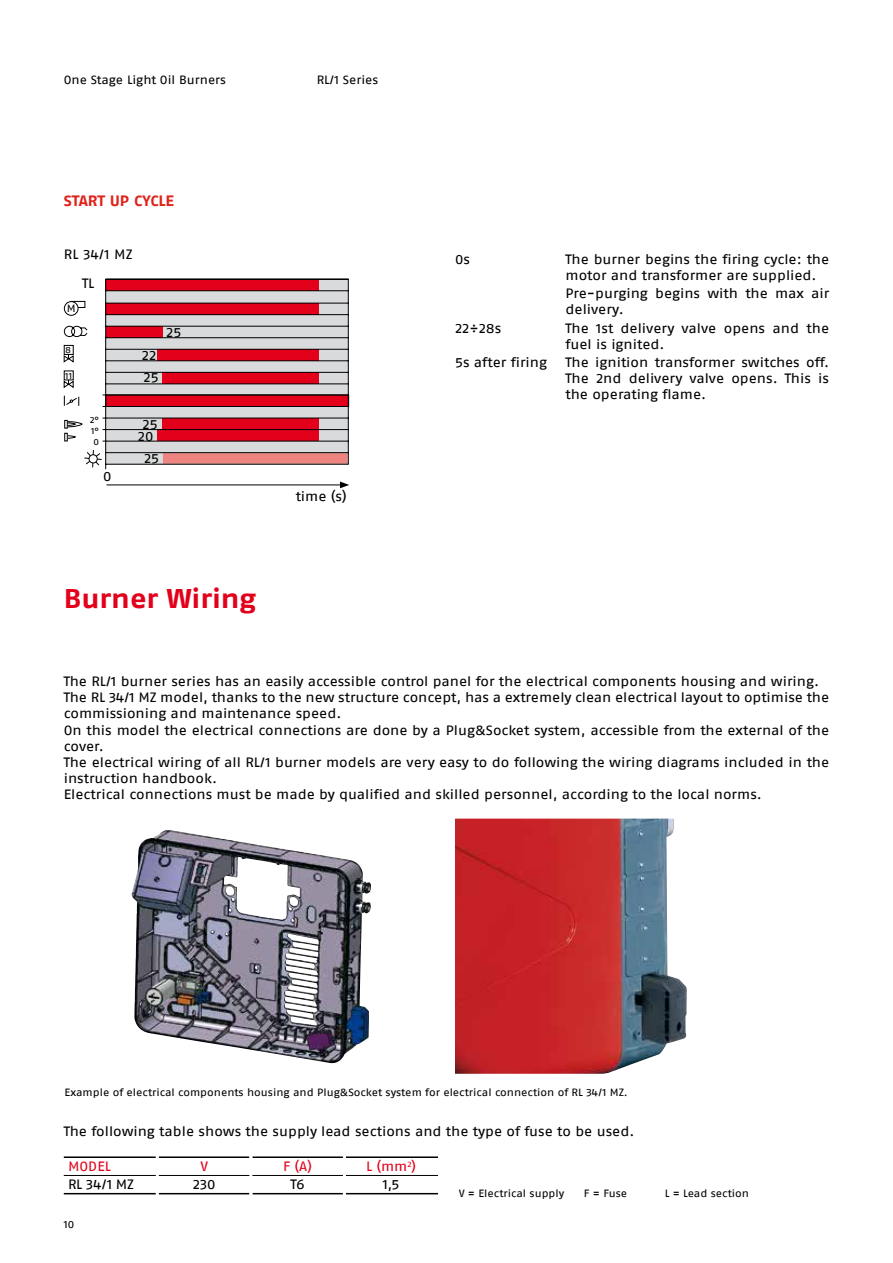
<style>
.page{position:relative;width:893px;height:1263px;background:#fff}
.page>*{position:absolute;margin:0;border:0;box-sizing:border-box;transform-origin:0 0}
.t1{font:700 27px "Fago Ex Lf";color:#e2001a}
.t2{font:700 15px "Fago Ex Lf";color:#df221a}
.t3{font:13.5px/16.2px "Fago Ex Lf";color:#000}
.t4{font:13.5px "Fago Ex Lf";color:#e2001a}
.t5{font:12px "Fago Ex Lf";color:#000}
.t6{font:10.5px "Fago Ex Lf";color:#000}
.t7{font:9px/10.8px "Fago Ex Lf";color:#000;text-align:justify}
</style>
<div class="page">
<hr style="left:64px;top:1156px;width:92px;height:2px;background:#000">
<hr style="left:159px;top:1156px;width:90px;height:2px;background:#000">
<hr style="left:252px;top:1156px;width:91px;height:2px;background:#000">
<hr style="left:346px;top:1156px;width:92px;height:2px;background:#000">
<hr style="left:64px;top:1193px;width:92px;height:1px;background:#000">
<hr style="left:159px;top:1193px;width:90px;height:1px;background:#000">
<hr style="left:252px;top:1193px;width:91px;height:1px;background:#000">
<hr style="left:346px;top:1193px;width:92px;height:1px;background:#000">
<hr style="left:64px;top:1175px;width:92px;height:1px;background:#000">
<hr style="left:159px;top:1175px;width:90px;height:1px;background:#000">
<hr style="left:252px;top:1175px;width:91px;height:1px;background:#000">
<hr style="left:346px;top:1175px;width:92px;height:1px;background:#000">
<img style="left:131px;top:830px;width:240px;height:234px">
<img style="left:455px;top:819px;width:232px;height:255px">
<svg style="left:64px;top:326px;width:24px;height:11px"></svg>
<svg style="left:64px;top:420px;width:19px;height:21px"></svg>
<div style="left:71px;top:301px;width:14px;height:7px;border:1px solid #000"></div>
<div style="left:64px;top:302px;width:14px;height:13px;background:#fff;border-radius:50%"></div>
<div style="left:64px;top:301px;width:14px;height:15px;border:1px solid #000;border-radius:50%"></div>
<hr style="left:106px;top:485px;width:236px;height:1px;background:#000">
<svg style="left:340px;top:481px;width:9px;height:7px"></svg>
<svg style="left:84px;top:450px;width:18px;height:18px"></svg>
<div style="left:89px;top:455px;width:8px;height:8px;background:#fff;border-radius:50%"></div>
<div style="left:89px;top:454px;width:9px;height:9px;border:1px solid #000;border-radius:50%"></div>
<svg style="left:63px;top:370px;width:11px;height:18px"></svg>
<svg style="left:102px;top:279px;width:247px;height:191px;background:#c88088"></svg>
<svg style="left:64px;top:396px;width:15px;height:10px"></svg>
<svg style="left:63px;top:345px;width:11px;height:18px"></svg>
<p class="t5" style="left:64px;top:73px;width:164px">One Stage Light Oil Burners</p>
<p class="t5" style="left:317px;top:73px;width:63px">RL/1 Series</p>
<p class="t2" style="left:64px;top:192px;width:112px">START UP CYCLE</p>
<p class="t3" style="left:82px;top:240px;width:52px;line-height:28.7px;text-indent:-18px">RL 34/1 MZ<br>TL</p>
<p class="t6" style="left:67px;top:302px;width:10px">M</p>
<p class="t7" style="left:65px;top:344px;width:7px">8</p>
<p class="t7" style="left:65px;top:370px;width:8px">11</p>
<p class="t7" style="left:90px;top:414px;width:11px">2° 1° 0</p>
<p class="t3" style="left:103px;top:467px;width:10px">0</p>
<p class="t3" style="left:142px;top:344px;width:18px;line-height:22.4px">22<br>25</p>
<p class="t3" style="left:143px;top:416px;width:17px">25</p>
<p class="t3" style="left:144px;top:450px;width:17px">25</p>
<p class="t3" style="left:138px;top:428px;width:17px">20</p>
<p class="t3" style="left:166px;top:324px;width:17px">25</p>
<h1 class="t1" style="left:64px;top:583px;width:194px">Burner Wiring</h1>
<p class="t3" style="left:296px;top:488px;width:53px">time (s)</p>
<p class="t3" style="left:455px;top:251px;width:16px">0s</p>
<p class="t3" style="left:566px;top:251px;width:265px">The burner begins the firing cycle: the motor and transformer are supplied.</p>
<p class="t3" style="left:566px;top:285px;width:265px">Pre-purging begins with the max air delivery.</p>
<p class="t3" style="left:455px;top:319px;width:48px">22÷28s</p>
<p class="t3" style="left:566px;top:319px;width:265px">The 1st delivery valve opens and the fuel is ignited.</p>
<p class="t3" style="left:455px;top:354px;width:94px">5s after firing</p>
<p class="t3" style="left:566px;top:354px;width:265px;text-align:justify">The ignition transformer switches off.<br>The 2nd delivery valve opens. This is the operating flame.</p>
<p class="t3" style="left:64px;top:673px;width:767px">The RL/1 burner series has an easily accessible control panel for the electrical components housing and wiring.<br>The RL 34/1 MZ model, thanks to the new structure concept, has a extremely clean electrical layout to optimise the commissioning and maintenance speed.<br>On this model the electrical connections are done by a Plug&amp;Socket system, accessible from the external of the cover.<br>The electrical wiring of all RL/1 burner models are very easy to do following the wiring diagrams included in the instruction handbook.<br>Electrical connections must be made by qualified and skilled personnel, according to the local norms.</p>
<p class="t6" style="left:65px;top:1086px;width:565px">Example of electrical components housing and Plug&amp;Socket system for electrical connection of RL 34/1 MZ.</p>
<p class="t3" style="left:64px;top:1123px;width:572px">The following table shows the supply lead sections and the type of fuse to be used.</p>
<p class="t4" style="left:68px;top:1158px;width:44px">MODEL</p>
<p class="t4" style="left:201px;top:1158px;width:9px">V</p>
<p class="t4" style="left:283px;top:1158px;width:31px">F (A)</p>
<p class="t4" style="left:366px;top:1158px;width:52px">L (mm<sup>2</sup>)</p>
<p class="t3" style="left:68px;top:1176px;width:68px">RL 34/1 MZ</p>
<p class="t3" style="left:193px;top:1176px;width:24px">230</p>
<p class="t3" style="left:291px;top:1176px;width:16px">T6</p>
<p class="t3" style="left:383px;top:1176px;width:18px">1,5</p>
<p class="t6" style="left:459px;top:1187px;width:106px">V = Electrical supply</p>
<p class="t6" style="left:584px;top:1187px;width:45px">F = Fuse</p>
<p class="t6" style="left:665px;top:1187px;width:86px">L = Lead section</p>
<p class="t6" style="left:64px;top:1218px;width:12px">10</p>
</div>
